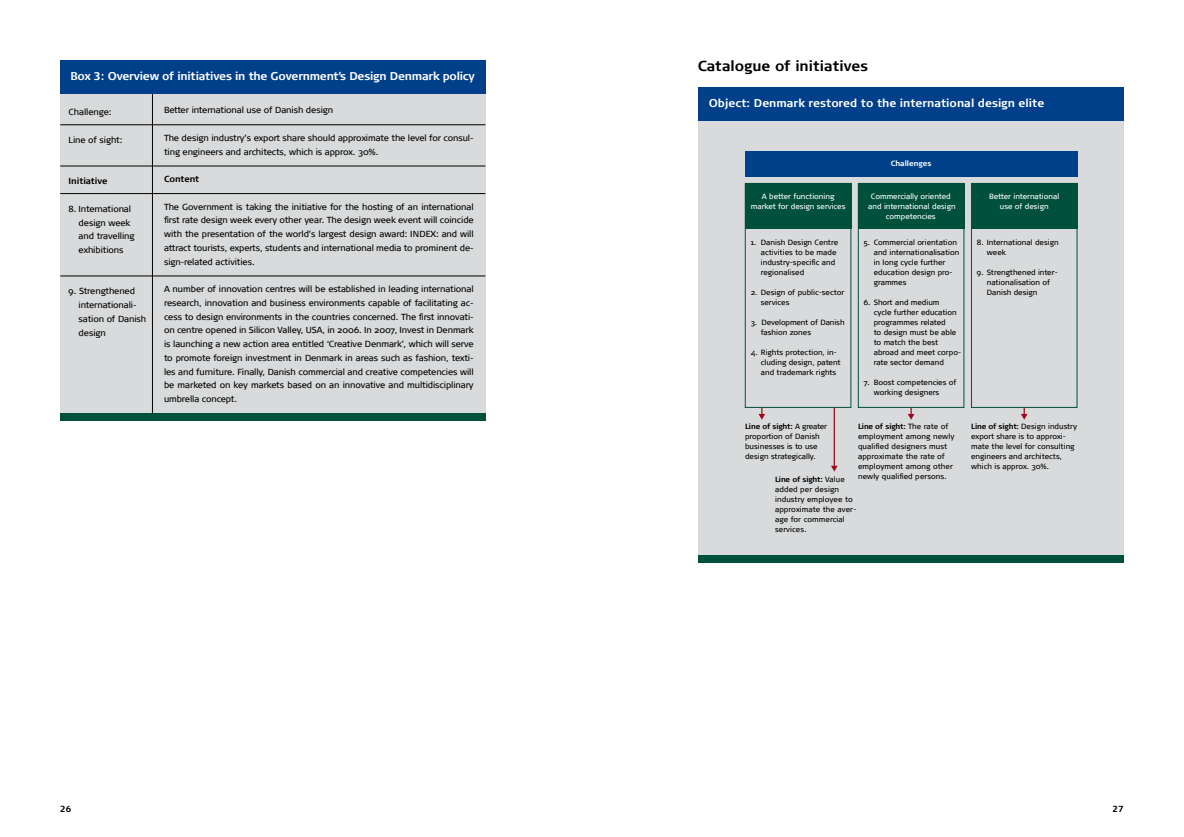
<style>
.page{position:relative;width:1184px;height:837px;background:#fff}
.page>*{position:absolute;margin:0;border:0;box-sizing:border-box;transform-origin:0 0}
.t1{font:700 14.38px "Signa Column";color:#000}
.t2{font:700 11.25px "Signa Column";letter-spacing:-.01em;color:#fff}
.t3{font:8.75px/13.8px "Signa Normal";letter-spacing:-.01em;color:#000}
.t4{font:700 8.75px "Signa Normal";letter-spacing:-.01em;color:#000}
.t5{font:700 8.75px "Signa Column";color:#000}
.t6{font:7.5px/10px "Signa Normal";color:#000}
.t7{font:7.5px/10px "Signa Normal";color:#fff;text-align:center}
.t8{font:700 7.5px "Signa Normal";color:#fff}
.s1{font-weight:700}
</style>
<div class="page">
<div style="left:698px;top:119px;width:425px;height:441px;background:#d9dadb"></div>
<div style="left:698px;top:87px;width:425px;height:34px;background:#003f8a"></div>
<div style="left:698px;top:555px;width:425px;height:7px;background:#00513b"></div>
<div style="left:745px;top:183px;width:106px;height:45px;background:#00513b"></div>
<div style="left:858px;top:183px;width:106px;height:45px;background:#00513b"></div>
<div style="left:971px;top:183px;width:106px;height:45px;background:#00513b"></div>
<div style="left:745px;top:183px;width:106px;height:224px;border:1px solid #00513b"></div>
<div style="left:858px;top:183px;width:106px;height:224px;border:1px solid #00513b"></div>
<div style="left:971px;top:183px;width:106px;height:224px;border:1px solid #00513b"></div>
<svg style="left:758px;top:407px;width:7px;height:12px"></svg>
<hr style="left:833px;top:407px;width:2px;height:59px;background:#9d0b1d">
<svg style="left:831px;top:465px;width:6px;height:6px"></svg>
<svg style="left:907px;top:407px;width:7px;height:12px"></svg>
<svg style="left:1020px;top:407px;width:7px;height:12px"></svg>
<div style="left:745px;top:151px;width:332px;height:25px;background:#003f8a"></div>
<div style="left:60px;top:94px;width:425px;height:324px;background:#d9dadb"></div>
<hr style="left:60px;top:124px;width:425px;height:1px;background:#000">
<div style="left:60px;top:413px;width:425px;height:8px;background:#00513b"></div>
<hr style="left:152px;top:93px;width:1px;height:320px;background:#000">
<div style="left:60px;top:60px;width:425px;height:34px;background:#003f8a"></div>
<hr style="left:60px;top:166px;width:425px;height:1px;background:#000">
<hr style="left:60px;top:193px;width:425px;height:1px;background:#000">
<hr style="left:60px;top:275px;width:425px;height:1px;background:#000">
<p class="t2" style="left:70px;top:69px;width:406px">Box 3: Overview of initiatives in the Government’s Design Denmark policy</p>
<p class="t3" style="left:69px;top:105px;width:44px">Challenge:</p>
<p class="t3" style="left:69px;top:133px;width:55px">Line of sight:</p>
<p class="t4" style="left:69px;top:176px;width:40px">Initiative</p>
<p class="t3" style="left:79px;top:202px;width:57px;text-indent:-10px">8. International design week and travelling exhibitions</p>
<p class="t3" style="left:79px;top:284px;width:69px;text-indent:-10px">9. Strengthened internationali&shy;sation of Danish design</p>
<p class="t3" style="left:164px;top:103px;width:171px">Better international use of Danish design</p>
<p class="t3" style="left:164px;top:131px;width:311px">The design industry’s export share should approximate the level for consul&shy;ting engineers and architects, which is approx. 30%.</p>
<p class="t4" style="left:164px;top:174px;width:37px">Content</p>
<p class="t3" style="left:164px;top:199px;width:311px;text-align:justify">The Government is taking the initiative for the hosting of an international first rate design week every other year. The design week event will coincide with the presentation of the world’s largest design award: INDEX: and will attract tourists, experts, students and international media to prominent de&shy;sign-related activities.</p>
<p class="t3" style="left:164px;top:282px;width:311px;text-align:justify">A number of innovation centres will be established in leading international research, innovation and business environments capable of facilitating ac&shy;cess to design environments in the countries concerned. The first innovati&shy;on centre opened in Silicon Valley, USA, in 2006. In 2007, Invest in Denmark is launching a new action area entitled ‘Creative Denmark’, which will serve to promote foreign investment in Denmark in areas such as fashion, texti&shy;les and furniture. Finally, Danish commercial and creative competencies will be marketed on key markets based on an innovative and multidisciplinary umbrella concept.</p>
<h1 class="t1" style="left:697px;top:58px;width:172px">Catalogue of initiatives</h1>
<p class="t2" style="left:708px;top:96px;width:337px">Object: Denmark restored to the international design elite</p>
<p class="t8" style="left:890px;top:159px;width:42px">Challenges</p>
<p class="t7" style="left:750px;top:191px;width:96px">A better functioning market for design services</p>
<p class="t7" style="left:868px;top:191px;width:89px">Commercially oriented and international design competencies</p>
<p class="t7" style="left:989px;top:191px;width:72px">Better international use of design</p>
<p class="t6" style="left:760px;top:237px;width:79px;text-indent:-10px">1. Danish Design Centre activities to be made industry-specific and regionalised</p>
<p class="t6" style="left:760px;top:287px;width:85px;text-indent:-10px">2. Design of public-sector services</p>
<p class="t6" style="left:760px;top:317px;width:85px;text-indent:-10px">3. Development of Danish fashion zones</p>
<p class="t6" style="left:760px;top:347px;width:81px;text-indent:-10px">4. Rights protection, in&shy;cluding design, patent and trademark rights</p>
<p class="t6" style="left:873px;top:237px;width:87px;text-indent:-10px">5. Commercial orientation and internationalisation in long cycle further education design pro&shy;grammes</p>
<p class="t6" style="left:873px;top:297px;width:89px;text-indent:-10px">6. Short and medium<br>cycle further education programmes related<br>to design must be able to match the best abroad and meet corpo&shy;rate sector demand</p>
<p class="t6" style="left:873px;top:377px;width:84px;text-indent:-10px">7. Boost competencies of working designers</p>
<p class="t6" style="left:986px;top:237px;width:73px;text-indent:-10px">8. International design week</p>
<p class="t6" style="left:986px;top:267px;width:72px;text-indent:-10px">9. Strengthened inter&shy;nationalisation of<br>Danish design</p>
<p class="t6" style="left:745px;top:421px;width:84px"><span class="s1">Line of sight:</span> A greater proportion of Danish businesses is to use design strategically.</p>
<p class="t6" style="left:858px;top:421px;width:98px"><span class="s1">Line of sight:</span> The rate of employment among newly qualified designers must approximate the rate of employment among other newly qualified persons.</p>
<p class="t6" style="left:971px;top:421px;width:107px"><span class="s1">Line of sight:</span> Design industry export share is to approxi&shy;mate the level for consulting engineers and architects, which is approx. 30%.</p>
<p class="t6" style="left:775px;top:474px;width:83px"><span class="s1">Line of sight:</span> Value added per design industry employee to approximate the aver&shy;age for commercial services.</p>
<p class="t5" style="left:60px;top:803px;width:12px">26</p>
<p class="t5" style="left:1112px;top:803px;width:12px">27</p>
</div>
